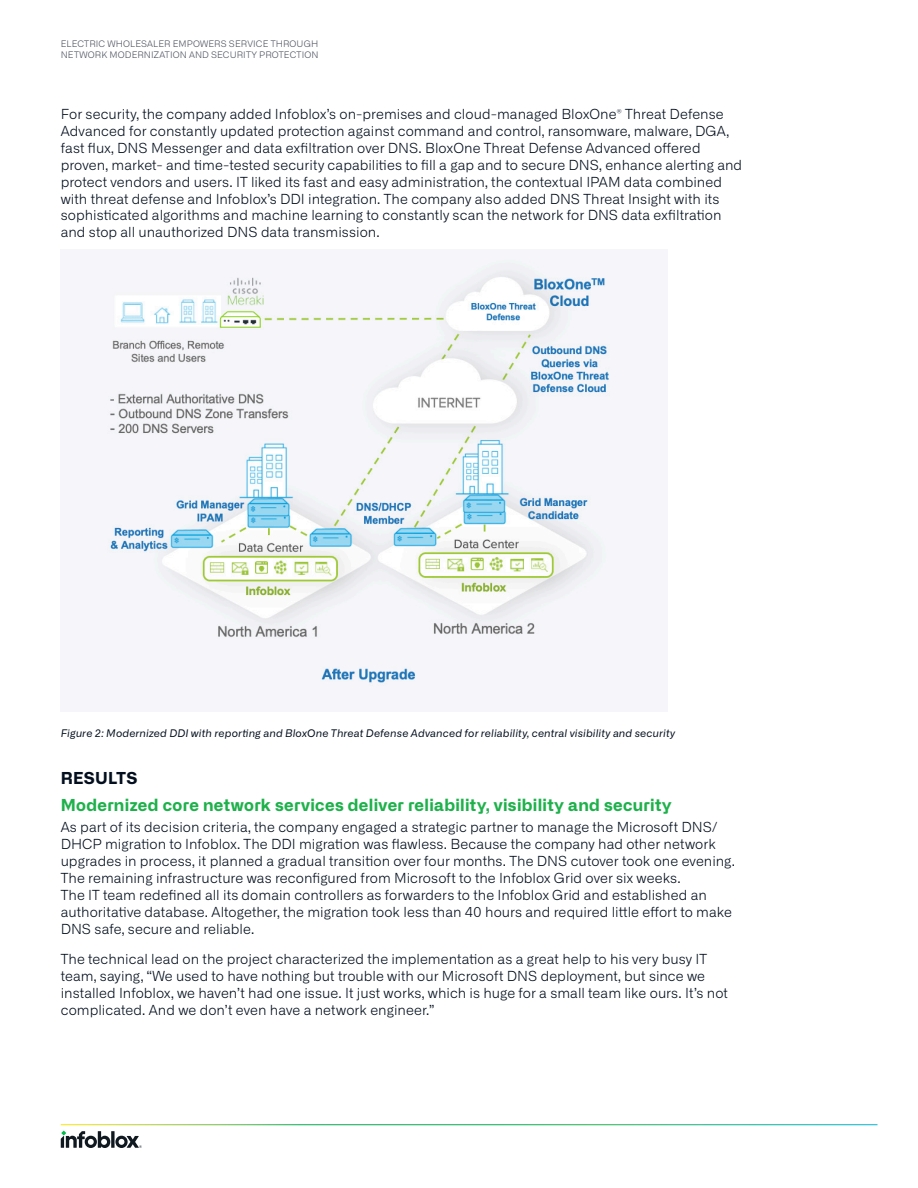
<style>
.page{position:relative;width:918px;height:1188px;background:#fff}
.page>*{position:absolute;margin:0;border:0;box-sizing:border-box;transform-origin:0 0}
.Heading_Level_1{font:700 16.5px "Alliance No.2";letter-spacing:.02em;color:#1eb14b}
.Section{font:700 16.5px "Alliance No.2";letter-spacing:.015em;color:#030f1e}
.Body_text{font:300 13.8px/16.8px "Alliance No.1";letter-spacing:.005em;color:#030f1e}
.Figure_Caption{font:italic 10.5px "Alliance No.1";letter-spacing:.015em;color:#030f1e}
.t1{font:300 9px/10.5px "Alliance No.1";letter-spacing:.015em;color:#4d515e}
</style>
<div class="page">
<svg style="left:61px;top:1131px;width:81px;height:17px"></svg>
<img style="left:107px;top:259px;width:503px;height:427px">
<p class="t1" style="left:61px;top:39px;width:259px">ELECTRIC WHOLESALER EMPOWERS SERVICE THROUGH<br>NETWORK MODERNIZATION AND SECURITY PROTECTION</p>
<p class="Body_text" style="left:61px;top:106px;width:683px">For security, the company added Infoblox’s on-premises and cloud-managed BloxOne<sup>®</sup> Threat Defense Advanced for constantly updated protection against command and control, ransomware, malware, DGA, fast flux, DNS Messenger and data exfiltration over DNS. BloxOne Threat Defense Advanced offered proven, market- and time-tested security capabilities to fill a gap and to secure DNS, enhance alerting and protect vendors and users. IT liked its fast and easy administration, the contextual IPAM data combined with threat defense and Infoblox’s DDI integration. The company also added DNS Threat Insight with its sophisticated algorithms and machine learning to constantly scan the network for DNS data exfiltration and stop all unauthorized DNS data transmission.</p>
<p class="Figure_Caption" style="left:61px;top:727px;width:616px">Figure 2: Modernized DDI with reporting and BloxOne Threat Defense Advanced for reliability, central visibility and security</p>
<p class="Section" style="left:61px;top:767px;width:78px">RESULTS</p>
<p class="Heading_Level_1" style="left:61px;top:794px;width:612px">Modernized core network services deliver reliability, visibility and security</p>
<p class="Body_text" style="left:61px;top:819px;width:676px">As part of its decision criteria, the company engaged a strategic partner to manage the Microsoft DNS/ DHCP migration to Infoblox. The DDI migration was flawless. Because the company had other network upgrades in process, it planned a gradual transition over four months. The DNS cutover took one evening.<br>The remaining infrastructure was reconfigured from Microsoft to the Infoblox Grid over six weeks.<br>The IT team redefined all its domain controllers as forwarders to the Infoblox Grid and established an authoritative database. Altogether, the migration took less than 40 hours and required little effort to make DNS safe, secure and reliable.</p>
<p class="Body_text" style="left:61px;top:950px;width:669px">The technical lead on the project characterized the implementation as a great help to his very busy IT team, saying, “We used to have nothing but trouble with our Microsoft DNS deployment, but since we installed Infoblox, we haven’t had one issue. It just works, which is huge for a small team like ours. It’s not complicated. And we don’t even have a network engineer.”</p>
</div>
